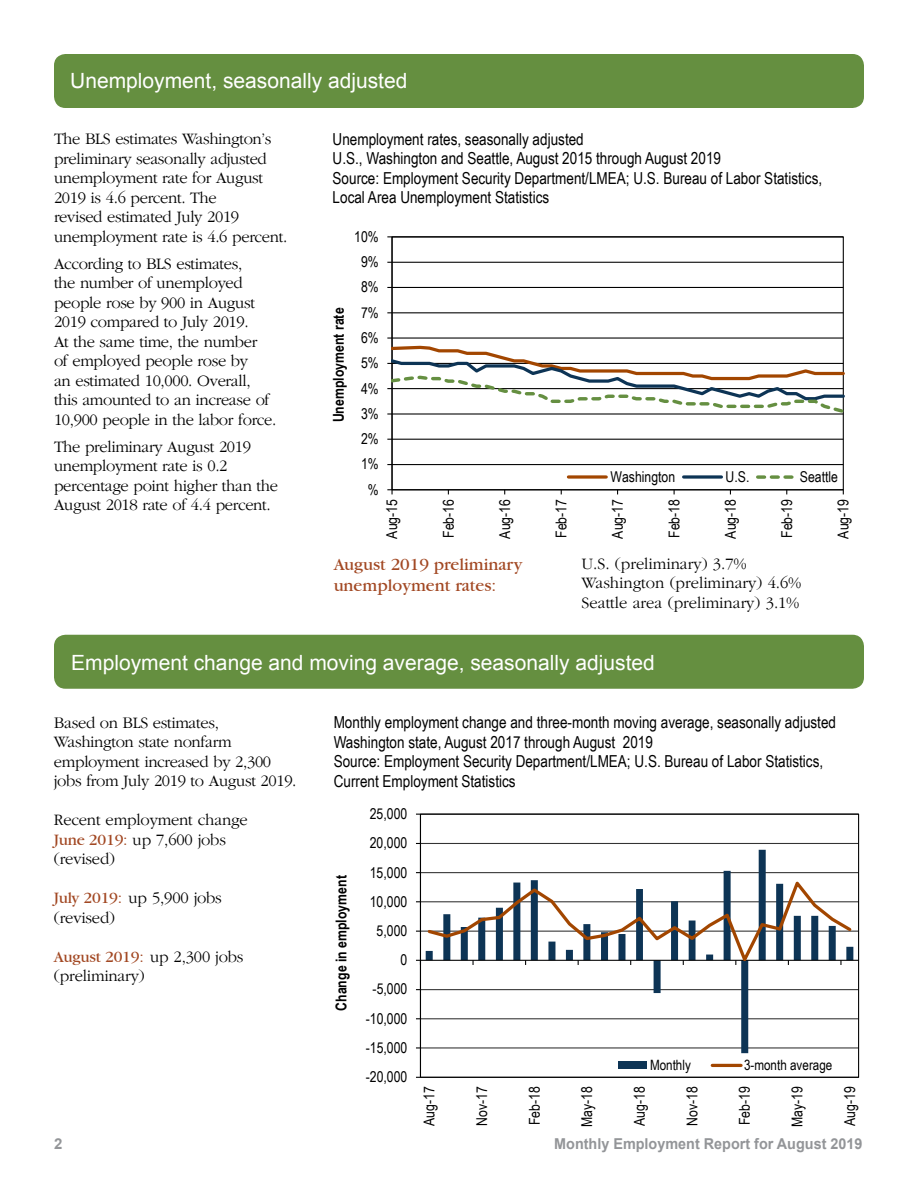
<style>
.page{position:relative;width:918px;height:1188px;background:#fff}
.page>*{position:absolute;margin:0;border:0;box-sizing:border-box;transform-origin:0 0}
.t1{font:21px "Arial";color:#fff}
.Body_text{font:18px "Garamond";color:#a24823}
.Body_text-2{font:300 16.5px/19.5px "Garamond";letter-spacing:-.02em;color:#000}
.Figure_table_heading{font:16.5px/19.5px "Arial Narrow";color:#000}
.Body_text-3{font:300 16.5px "Garamond";color:#000}
.t2{font:15px "Arial Narrow";color:#000}
.t3{font:700 15px "Arial";color:#939598;scale:.96 1}
.t4{font:700 15px "Arial Narrow";letter-spacing:.005em;color:#000}
.t5{font:700 15px "Arial";color:#939598}
.t6{font:14.25px "Arial Narrow";color:#000}
.s1{font-weight:400;color:#a24823}
</style>
<div class="page">
<div style="left:54px;top:54px;width:810px;height:54px;background:#658f40;border-radius:12px"></div>
<div style="left:54px;top:635px;width:810px;height:54px;background:#658f40;border-radius:12px"></div>
<hr style="left:392px;top:464px;width:451px;height:1px;background:#000">
<hr style="left:392px;top:439px;width:451px;height:1px;background:#000">
<hr style="left:392px;top:312px;width:451px;height:1px;background:#000">
<hr style="left:392px;top:287px;width:451px;height:1px;background:#000">
<hr style="left:392px;top:262px;width:451px;height:1px;background:#000">
<hr style="left:391px;top:237px;width:2px;height:253px;background:#000">
<hr style="left:392px;top:489px;width:451px;height:1px;background:#000">
<svg style="left:387px;top:489px;width:6px;height:5px"></svg>
<svg style="left:387px;top:337px;width:457px;height:79px"></svg>
<svg style="left:568px;top:475px;width:38px;height:4px"></svg>
<svg style="left:684px;top:475px;width:37px;height:4px"></svg>
<svg style="left:758px;top:475px;width:36px;height:4px"></svg>
<hr style="left:420px;top:1047px;width:439px;height:1px;background:#333">
<hr style="left:420px;top:1018px;width:439px;height:1px;background:#333">
<hr style="left:420px;top:989px;width:439px;height:1px;background:#333">
<hr style="left:420px;top:931px;width:439px;height:1px;background:#333">
<hr style="left:420px;top:901px;width:439px;height:1px;background:#333">
<hr style="left:420px;top:872px;width:439px;height:1px;background:#333">
<hr style="left:420px;top:843px;width:439px;height:1px;background:#333">
<div style="left:420px;top:814px;width:439px;height:264px;border:1px solid #000"></div>
<svg style="left:426px;top:850px;width:427px;height:203px"></svg>
<hr style="left:420px;top:814px;width:1px;height:263px;background:#000">
<hr style="left:420px;top:960px;width:439px;height:1px;background:#000">
<svg style="left:416px;top:872px;width:438px;height:96px"></svg>
<div style="left:618px;top:1062px;width:29px;height:7px;background:#0d3455"></div>
<hr style="left:712px;top:1064px;width:29px;height:3px;background:#a24600">
<h2 class="t1" style="left:70px;top:67px;width:339px">Unemployment, seasonally adjusted</h2>
<p class="Body_text-2" style="left:54px;top:129px;width:235px">The BLS estimates Washington’s preliminary seasonally adjusted unemployment rate for August<br>2019 is 4.6 percent. The<br>revised estimated July 2019 unemployment rate is 4.6 percent.</p>
<p class="Body_text-2" style="left:54px;top:253px;width:224px">According to BLS estimates,<br>the number of unemployed people rose by 900 in August<br>2019 compared to July 2019.<br>At the same time, the number<br>of employed people rose by<br>an estimated 10,000. Overall, this amounted to an increase of<br>10,900 people in the labor force.</p>
<p class="Body_text-2" style="left:54px;top:437px;width:226px">The preliminary August 2019 unemployment rate is 0.2 percentage point higher than the<br>August 2018 rate of 4.4 percent.</p>
<p class="Figure_table_heading" style="left:333px;top:129px;width:253px">Unemployment rates, seasonally adjusted</p>
<p class="Figure_table_heading" style="left:333px;top:148px;width:390px">U.S., Washington and Seattle, August 2015 through August 2019</p>
<p class="Figure_table_heading" style="left:333px;top:168px;width:491px">Source: Employment Security Department/LMEA; U.S. Bureau of Labor Statistics,</p>
<p class="Figure_table_heading" style="left:333px;top:187px;width:218px">Local Area Unemployment Statistics</p>
<p class="t2" style="left:354px;top:226px;width:26px">10%</p>
<p class="t2" style="left:361px;top:251px;width:19px">9%</p>
<p class="t4" style="left:327px;top:422px;width:116px;rotate:-90deg">Unemployment rate</p>
<p class="t2" style="left:361px;top:276px;width:19px">8%</p>
<p class="t2" style="left:361px;top:301px;width:19px">7%</p>
<p class="t2" style="left:361px;top:327px;width:19px">6%</p>
<p class="t2" style="left:361px;top:352px;width:19px">5%</p>
<p class="t2" style="left:361px;top:377px;width:19px">4%</p>
<p class="t2" style="left:361px;top:403px;width:19px">3%</p>
<p class="t2" style="left:361px;top:428px;width:19px">2%</p>
<p class="t2" style="left:361px;top:453px;width:19px">1%</p>
<p class="t2" style="left:368px;top:478px;width:12px">%</p>
<p class="t2" style="left:610px;top:466px;width:66px">Washington</p>
<p class="t2" style="left:726px;top:466px;width:25px">U.S.</p>
<p class="t2" style="left:800px;top:466px;width:40px">Seattle</p>
<p class="t2" style="left:381px;top:539px;width:41px;rotate:-90deg">Aug-15</p>
<p class="t2" style="left:437px;top:538px;width:41px;rotate:-90deg">Feb-16</p>
<p class="t2" style="left:494px;top:539px;width:41px;rotate:-90deg">Aug-16</p>
<p class="t2" style="left:550px;top:538px;width:41px;rotate:-90deg">Feb-17</p>
<p class="t2" style="left:607px;top:539px;width:41px;rotate:-90deg">Aug-17</p>
<p class="t2" style="left:663px;top:538px;width:41px;rotate:-90deg">Feb-18</p>
<p class="t2" style="left:720px;top:539px;width:41px;rotate:-90deg">Aug-18</p>
<p class="t2" style="left:776px;top:538px;width:41px;rotate:-90deg">Feb-19</p>
<p class="t2" style="left:832px;top:539px;width:41px;rotate:-90deg">Aug-19</p>
<p class="Body_text" style="left:334px;top:554px;width:190px">August 2019 preliminary</p>
<p class="Body_text" style="left:334px;top:575px;width:164px">unemployment rates:</p>
<p class="Body_text-3" style="left:582px;top:554px;width:166px">U.S. (preliminary) 3.7%</p>
<p class="Body_text-3" style="left:582px;top:573px;width:221px">Washington (preliminary) 4.6%</p>
<p class="Body_text-3" style="left:582px;top:593px;width:219px">Seattle area (preliminary) 3.1%</p>
<h2 class="t1" style="left:71px;top:649px;width:585px">Employment change and moving average, seasonally adjusted</h2>
<p class="Body_text-2" style="left:54px;top:712px;width:244px">Based on BLS estimates,<br>Washington state nonfarm employment increased by 2,300 jobs from July 2019 to August 2019.</p>
<p class="Body_text-2" style="left:54px;top:810px;width:195px">Recent employment change<br><span class="s1">June 2019:</span> up 7,600 jobs (revised)</p>
<p class="Body_text-2" style="left:54px;top:888px;width:169px"><span class="s1">July 2019:</span> up 5,900 jobs (revised)</p>
<p class="Body_text-2" style="left:54px;top:946px;width:191px"><span class="s1">August 2019:</span> up 2,300 jobs (preliminary)</p>
<p class="Figure_table_heading" style="left:334px;top:712px;width:504px">Monthly employment change and three-month moving average, seasonally adjusted</p>
<p class="Figure_table_heading" style="left:334px;top:731px;width:321px">Washington state, August 2017 through August 2019</p>
<p class="Figure_table_heading" style="left:334px;top:751px;width:491px">Source: Employment Security Department/LMEA; U.S. Bureau of Labor Statistics,<br>Current Employment Statistics</p>
<p class="t2" style="left:370px;top:803px;width:39px">25,000</p>
<p class="t4" style="left:330px;top:1011px;width:137px;rotate:-90deg">Change in employment</p>
<p class="t2" style="left:370px;top:832px;width:39px">20,000</p>
<p class="t2" style="left:370px;top:861px;width:39px">15,000</p>
<p class="t2" style="left:370px;top:890px;width:39px">10,000</p>
<p class="t2" style="left:377px;top:920px;width:32px">5,000</p>
<p class="t2" style="left:401px;top:949px;width:8px">0</p>
<p class="t2" style="left:373px;top:978px;width:36px">-5,000</p>
<p class="t2" style="left:366px;top:1007px;width:43px">-10,000</p>
<p class="t2" style="left:366px;top:1037px;width:43px">-15,000</p>
<p class="t2" style="left:366px;top:1066px;width:43px">-20,000</p>
<p class="t6" style="left:650px;top:1055px;width:42px">Monthly</p>
<p class="t6" style="left:744px;top:1055px;width:90px">3-month average</p>
<p class="t2" style="left:418px;top:1126px;width:41px;rotate:-90deg">Aug-17</p>
<p class="t2" style="left:471px;top:1126px;width:41px;rotate:-90deg">Nov-17</p>
<p class="t2" style="left:523px;top:1125px;width:41px;rotate:-90deg">Feb-18</p>
<p class="t2" style="left:576px;top:1127px;width:43px;rotate:-90deg">May-18</p>
<p class="t2" style="left:629px;top:1126px;width:41px;rotate:-90deg">Aug-18</p>
<p class="t2" style="left:681px;top:1126px;width:41px;rotate:-90deg">Nov-18</p>
<p class="t2" style="left:734px;top:1125px;width:41px;rotate:-90deg">Feb-19</p>
<p class="t2" style="left:786px;top:1127px;width:43px;rotate:-90deg">May-19</p>
<p class="t2" style="left:839px;top:1126px;width:41px;rotate:-90deg">Aug-19</p>
<p class="t5" style="left:54px;top:1134px;width:10px">2</p>
<p class="t3" style="left:554px;top:1134px;width:323px">Monthly Employment Report for August 2019</p>
</div>
